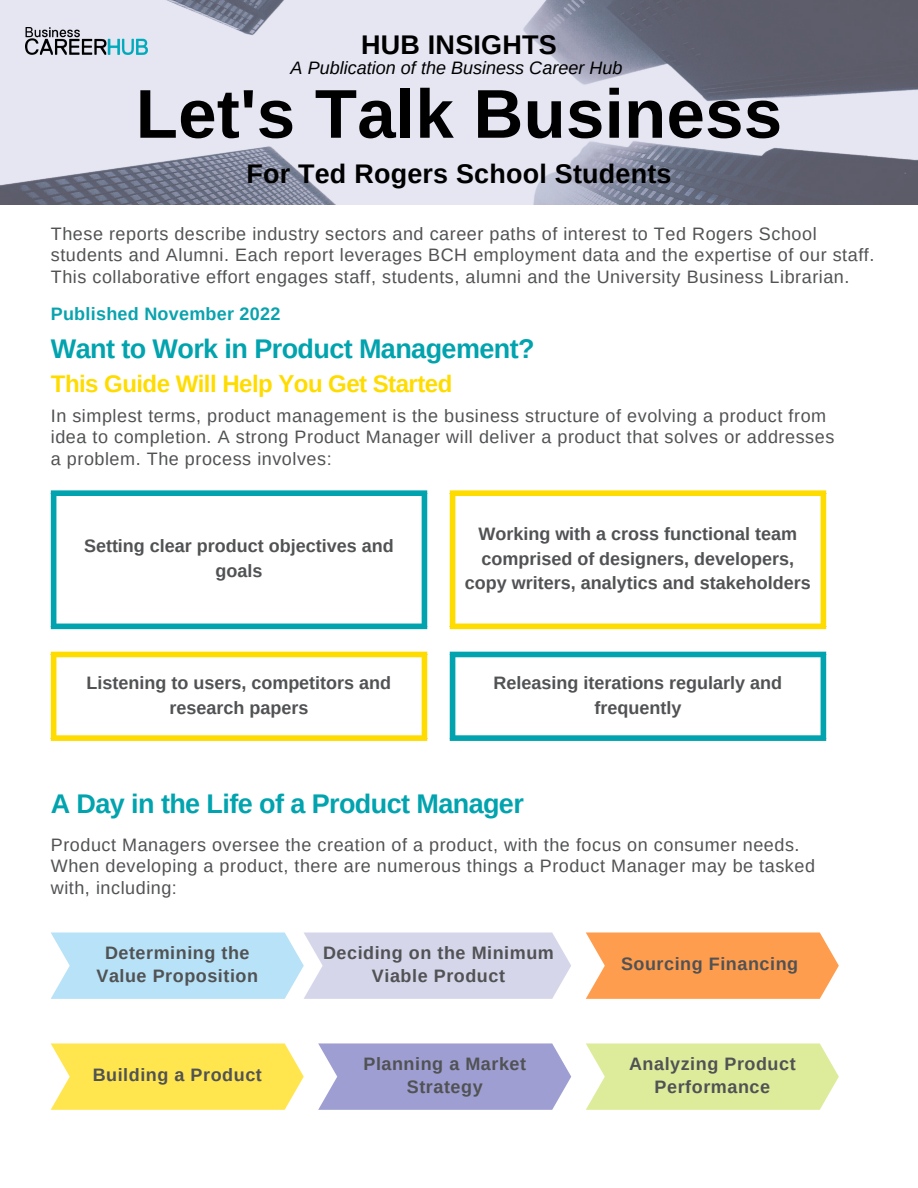
<style>
.page{position:relative;width:918px;height:1188px;background:#fff}
.page>*{position:absolute;margin:0;border:0;box-sizing:border-box;transform-origin:0 0}
.t1{font:700 69px "Arimo";letter-spacing:.005em;color:#000}
.t2{font:700 27px "Arimo";letter-spacing:-.02em;color:#01a3ae}
.t3{font:700 27px "Arimo";letter-spacing:.01em;color:#000}
.t4{font:700 24px "Arimo";letter-spacing:-.02em;color:#ffdc00}
.t5{font:18px/21.3px "Arimo";letter-spacing:.03em;color:#515254}
.t6{font:700 18px/24.8px "Arimo";color:#515254;text-align:center}
.t7{font:700 18px/22.5px "Arimo";letter-spacing:.03em;color:#515254;text-align:center}
.t8{font:italic 18px "Arimo";color:#000}
.t9{font:700 18px "Arimo";letter-spacing:.015em;color:#09a3ae}
</style>
<div class="page">
<svg style="left:0;top:0;width:918px;height:205px;background:#babbc9"></svg>
<img style="left:26px;top:27px;width:121px;height:27px">
<svg style="left:51px;top:490px;width:775px;height:251px"></svg>
<div style="left:51px;top:496px;width:5px;height:128px;background:#01a3ae"></div>
<div style="left:422px;top:496px;width:5px;height:128px;background:#01a3ae"></div>
<div style="left:51px;top:490px;width:376px;height:6px;background:#01a3ae"></div>
<div style="left:51px;top:624px;width:376px;height:5px;background:#01a3ae"></div>
<div style="left:450px;top:657px;width:5px;height:78px;background:#01a3ae"></div>
<div style="left:821px;top:657px;width:5px;height:78px;background:#01a3ae"></div>
<div style="left:450px;top:652px;width:376px;height:5px;background:#01a3ae"></div>
<div style="left:450px;top:735px;width:376px;height:6px;background:#01a3ae"></div>
<div style="left:450px;top:496px;width:5px;height:128px;background:#ffdc00"></div>
<div style="left:821px;top:496px;width:5px;height:128px;background:#ffdc00"></div>
<div style="left:450px;top:490px;width:376px;height:6px;background:#ffdc00"></div>
<div style="left:450px;top:624px;width:376px;height:5px;background:#ffdc00"></div>
<div style="left:51px;top:657px;width:5px;height:78px;background:#ffdc00"></div>
<div style="left:422px;top:657px;width:5px;height:78px;background:#ffdc00"></div>
<div style="left:51px;top:652px;width:376px;height:5px;background:#ffdc00"></div>
<div style="left:51px;top:735px;width:376px;height:6px;background:#ffdc00"></div>
<svg style="left:51px;top:932px;width:520px;height:67px;background:#cbdef1"></svg>
<svg style="left:586px;top:932px;width:253px;height:67px;background:#ffa55c"></svg>
<svg style="left:51px;top:1043px;width:253px;height:67px;background:#ffe85c"></svg>
<svg style="left:318px;top:1043px;width:253px;height:67px;background:#a6a6d6"></svg>
<svg style="left:586px;top:1043px;width:253px;height:67px;background:#deeda3"></svg>
<h2 class="t3" style="left:361px;top:30px;width:197px">HUB INSIGHTS</h2>
<p class="t8" style="left:291px;top:57px;width:333px">A Publication of the Business Career Hub</p>
<h1 class="t1" style="left:136px;top:75px;width:648px">Let's Talk Business</h1>
<h2 class="t3" style="left:246px;top:158px;width:427px">For Ted Rogers School Students</h2>
<p class="t5" style="left:51px;top:223px;width:825px">These reports describe industry sectors and career paths of interest to Ted Rogers School students and Alumni. Each report leverages BCH employment data and the expertise of our staff.<br>This collaborative effort engages staff, students, alumni and the University Business Librarian.</p>
<p class="t9" style="left:51px;top:303px;width:231px">Published November 2022</p>
<h2 class="t2" style="left:51px;top:333px;width:485px">Want to Work in Product Management?</h2>
<h3 class="t4" style="left:51px;top:370px;width:403px">This Guide Will Help You Get Started</h3>
<p class="t5" style="left:51px;top:405px;width:785px">In simplest terms, product management is the business structure of evolving a product from idea to completion. A strong Product Manager will deliver a product that solves or addresses a problem. The process involves:</p>
<p class="t6" style="left:84px;top:534px;width:311px">Setting clear product objectives and goals</p>
<p class="t6" style="left:465px;top:521px;width:347px">Working with a cross functional team comprised of designers, developers, copy writers, analytics and stakeholders</p>
<p class="t6" style="left:87px;top:670px;width:306px">Listening to users, competitors and research papers</p>
<p class="t6" style="left:493px;top:670px;width:290px">Releasing iterations regularly and frequently</p>
<h2 class="t2" style="left:51px;top:789px;width:475px">A Day in the Life of a Product Manager</h2>
<p class="t5" style="left:51px;top:834px;width:766px">Product Managers oversee the creation of a product, with the focus on consumer needs.<br>When developing a product, there are numerous things a Product Manager may be tasked with, including:</p>
<p class="t7" style="left:96px;top:942px;width:163px">Determining the<br>Value Proposition</p>
<p class="t7" style="left:323px;top:942px;width:232px">Deciding on the Minimum<br>Viable Product</p>
<p class="t7" style="left:621px;top:953px;width:179px">Sourcing Financing</p>
<p class="t7" style="left:93px;top:1064px;width:171px">Building a Product</p>
<p class="t7" style="left:363px;top:1053px;width:164px">Planning a Market<br>Strategy</p>
<p class="t7" style="left:629px;top:1053px;width:168px">Analyzing Product<br>Performance</p>
</div>
